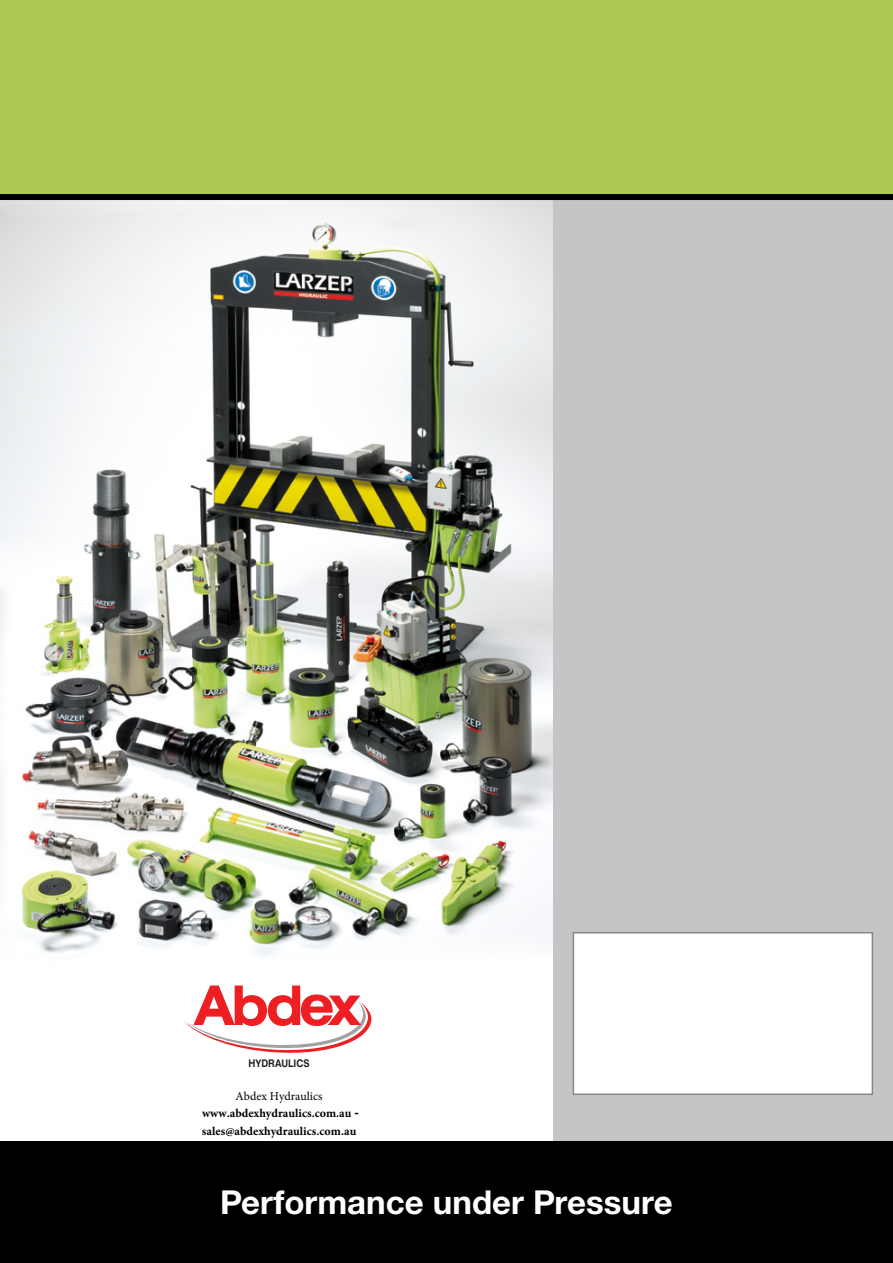
<style>
.page{position:relative;width:893px;height:1263px;background:#fff}
.page>*{position:absolute;margin:0;border:0;box-sizing:border-box;transform-origin:0 0}
.t1{font:700 33px "Helvetica Neue LTW1 G";color:#fff}
.t2{font:700 12px/17.2px "Minion Pro";color:#000;text-align:center}
.t3{font:700 10.5px "Swiss 721 BT";color:#231f20;scale:.89 1}
.s1{font-weight:400}
.s2{font-family:"Helvetica Neue LTW1 G";font-stretch:condensed}
</style>
<div class="page">
<img style="left:0;top:200px;width:553px;height:756px">
<div style="left:553px;top:181px;width:340px;height:985px;background:#c5c5c7"></div>
<div style="left:0;top:0;width:893px;height:197px;background:#adca57"></div>
<div style="left:0;top:1141px;width:893px;height:122px;background:#000"></div>
<div style="left:0;top:194px;width:893px;height:6px;background:#000"></div>
<div style="left:573px;top:932px;width:300px;height:163px;background:#fff;border:2px solid #868789"></div>
<svg style="left:184px;top:985px;width:187px;height:68px"></svg>
<p class="t3" style="left:248px;top:1056px;width:70px">HYDRAULICS</p>
<p class="t2" style="left:202px;top:1087px;width:158px"><span class="s1">Abdex Hydraulics </span>www.abdexhydraulics.com.au <span class="s2">- </span>sales@abdexhydraulics.com.au</p>
<h1 class="t1" style="left:220px;top:1182px;width:454px">Performance under Pressure</h1>
</div>
